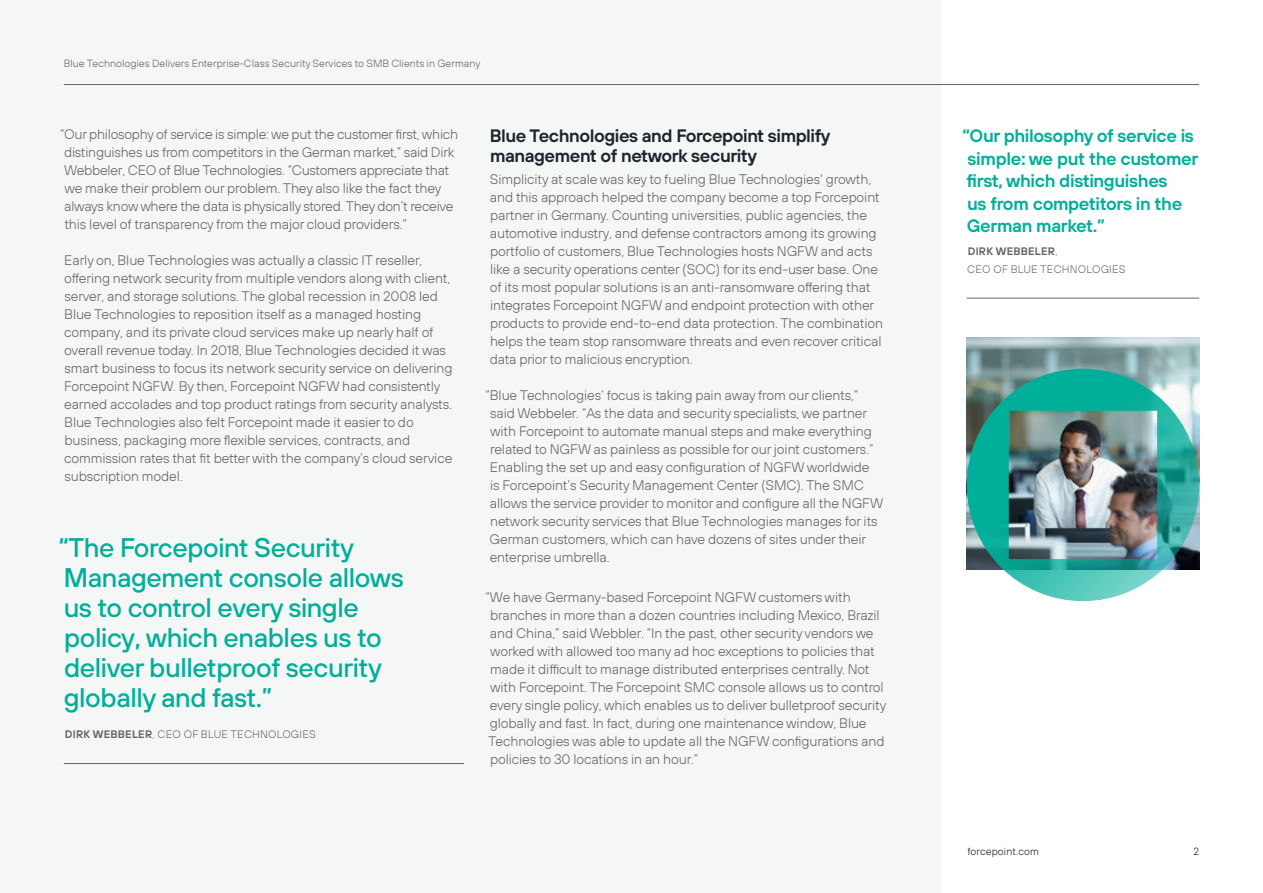
<style>
.page{position:relative;width:1263px;height:893px;background:#fff}
.page>*{position:absolute;margin:0;border:0;box-sizing:border-box;transform-origin:0 0}
.t1{font:500 27px/30px "FP Sans";letter-spacing:-.015em;color:#00af9a}
.t2{font:600 18px/22.5px "FP Sans";letter-spacing:-.02em;color:#00af9a}
.t3{font:600 18px/19.5px "FP Sans";letter-spacing:-.025em;color:#1d252c}
.t4{font:300 13.8px/18px "FP Sans";letter-spacing:-.01em;color:#636569}
.t5{font:300 10.8px/18px "FP Sans";letter-spacing:.02em;color:#636569}
.t6{font:300 10.5px "FP Sans";color:#636569}
.t7{font:300 10.5px "FP Sans";letter-spacing:.01em;color:#1d252c}
.s1{font-weight:600}
</style>
<div class="page">
<div style="left:0;top:0;width:941px;height:893px;background:#f5f6f6"></div>
<hr style="left:64px;top:84px;width:1135px;height:1px;background:#636569">
<hr style="left:64px;top:763px;width:400px;height:1px;background:#636569">
<img style="left:967px;top:337px;width:232px;height:32px">
<img style="left:967px;top:369px;width:232px;height:232px">
<hr style="left:967px;top:298px;width:232px;height:1px;background:#636569">
<p class="t6" style="left:64px;top:56px;width:418px">Blue Technologies Delivers Enterprise-Class Security Services to SMB Clients in Germany</p>
<p class="t4" style="left:60px;top:125px;width:400px">“Our philosophy of service is simple: we put the customer first, which distinguishes us from competitors in the German market,” said Dirk Webbeler, CEO of Blue Technologies. “Customers appreciate that we make their problem our problem. They also like the fact they always know where the data is physically stored. They don’t receive this level of transparency from the major cloud providers.”</p>
<p class="t4" style="left:64px;top:251px;width:390px">Early on, Blue Technologies was actually a classic IT reseller, offering network security from multiple vendors along with client, server, and storage solutions. The global recession in 2008 led Blue Technologies to reposition itself as a managed hosting company, and its private cloud services make up nearly half of overall revenue today. In 2018, Blue Technologies decided it was smart business to focus its network security service on delivering Forcepoint NGFW. By then, Forcepoint NGFW had consistently earned accolades and top product ratings from security analysts.<br>Blue Technologies also felt Forcepoint made it easier to do business, packaging more flexible services, contracts, and commission rates that fit better with the company’s cloud service subscription model.</p>
<h1 class="t1" style="left:58px;top:532px;width:347px">“The Forcepoint Security<br>Management console allows us to control every single policy, which enables us to deliver bulletproof security globally and fast.”</h1>
<p class="t5" style="left:65px;top:725px;width:253px"><span class="s1">DIRK WEBBELER</span>, CEO OF BLUE TECHNOLOGIES</p>
<h2 class="t3" style="left:490px;top:126px;width:342px">Blue Technologies and Forcepoint simplify management of network security</h2>
<p class="t4" style="left:490px;top:170px;width:395px">Simplicity at scale was key to fueling Blue Technologies' growth, and this approach helped the company become a top Forcepoint partner in Germany. Counting universities, public agencies, the automotive industry, and defense contractors among its growing portfolio of customers, Blue Technologies hosts NGFW and acts like a security operations center (SOC) for its end-user base. One of its most popular solutions is an anti-ransomware offering that integrates Forcepoint NGFW and endpoint protection with other products to provide end-to-end data protection. The combination helps the team stop ransomware threats and even recover critical data prior to malicious encryption.</p>
<p class="t4" style="left:486px;top:386px;width:399px">“Blue Technologies’ focus is taking pain away from our clients,” said Webbeler. “As the data and security specialists, we partner with Forcepoint to automate manual steps and make everything related to NGFW as painless as possible for our joint customers.” Enabling the set up and easy configuration of NGFW worldwide<br>is Forcepoint’s Security Management Center (SMC). The SMC allows the service provider to monitor and configure all the NGFW network security services that Blue Technologies manages for its German customers, which can have dozens of sites under their enterprise umbrella.</p>
<p class="t4" style="left:486px;top:588px;width:402px">“We have Germany-based Forcepoint NGFW customers with branches in more than a dozen countries including Mexico, Brazil and China,” said Webbler. “In the past, other security vendors we worked with allowed too many ad hoc exceptions to policies that made it difficult to manage distributed enterprises centrally. Not with Forcepoint. The Forcepoint SMC console allows us to control every single policy, which enables us to deliver bulletproof security globally and fast. In fact, during one maintenance window, Blue Technologies was able to update all the NGFW configurations and policies to 30 locations in an hour.”</p>
<h2 class="t2" style="left:962px;top:124px;width:238px">“Our philosophy of service is simple: we put the customer first, which distinguishes<br>us from competitors in the<br>German market.”</h2>
<p class="t5" style="left:967px;top:242px;width:160px"><span class="s1">DIRK WEBBELER</span>,<br>CEO OF BLUE TECHNOLOGIES</p>
<p class="t7" style="left:967px;top:844px;width:73px">forcepoint.com</p>
<p class="t7" style="left:1193px;top:844px;width:7px">2</p>
</div>
